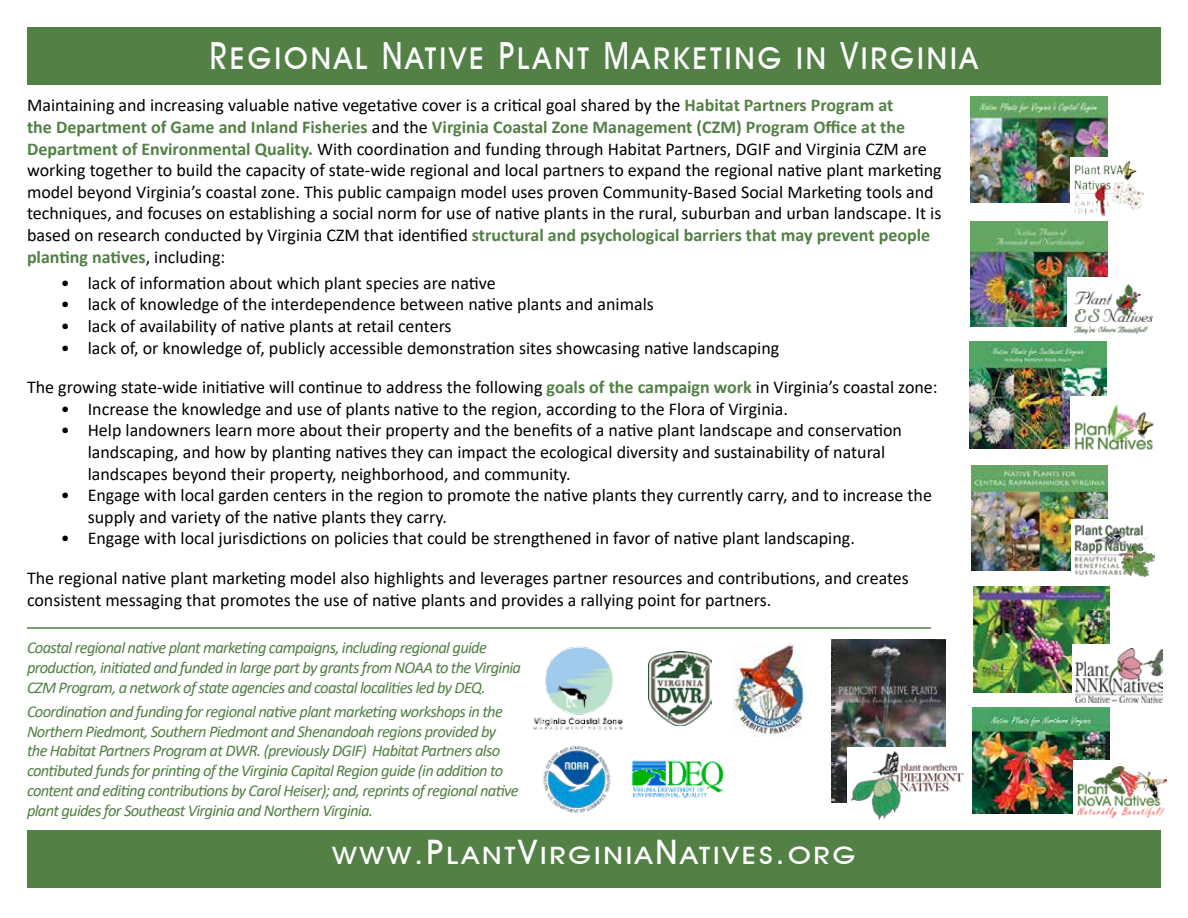
<style>
.page{position:relative;width:1188px;height:918px;background:#fff}
.page>*{position:absolute;margin:0;border:0;box-sizing:border-box;transform-origin:0 0}
.t1{font:500 30px "Avant Garde IT Cby BT";letter-spacing:.1em;color:#fff}
.t2{font:500 24px "Avant Garde IT Cby BT";letter-spacing:.1em;color:#fff;scale:1.2 1}
.t3{font:18px/21.6px "Calibri";color:#000}
.t4{font:italic 16.5px/19.8px "Calibri";letter-spacing:-.04em;color:#528045}
.s1{font-size:37.5px}
.s2{font-weight:700;color:#528045}
.s3{font-size:27px}
.s4{font-size:33.75px}
</style>
<div class="page">
<div style="left:27px;top:27px;width:1134px;height:57px;background:#528045"></div>
<div style="left:27px;top:831px;width:1134px;height:57px;background:#528045"></div>
<img style="left:831px;top:640px;width:115px;height:163px">
<img style="left:971px;top:96px;width:137px;height:106px">
<div style="left:1070px;top:158px;width:76px;height:63px;background:#fff"></div>
<img style="left:1074px;top:162px;width:69px;height:55px">
<img style="left:971px;top:221px;width:137px;height:106px">
<div style="left:1067px;top:277px;width:76px;height:64px;background:#fff"></div>
<img style="left:1074px;top:284px;width:79px;height:50px">
<img style="left:970px;top:341px;width:137px;height:107px">
<div style="left:1070px;top:397px;width:76px;height:63px;background:#fff"></div>
<img style="left:1075px;top:404px;width:79px;height:46px">
<img style="left:971px;top:465px;width:137px;height:105px">
<div style="left:1071px;top:519px;width:75px;height:63px;background:#fff"></div>
<img style="left:1074px;top:525px;width:81px;height:52px">
<img style="left:973px;top:587px;width:137px;height:105px">
<div style="left:1072px;top:644px;width:76px;height:63px;background:#fff"></div>
<img style="left:1075px;top:648px;width:88px;height:55px">
<img style="left:972px;top:707px;width:138px;height:107px">
<div style="left:1073px;top:760px;width:76px;height:63px;background:#fff"></div>
<img style="left:1078px;top:767px;width:88px;height:51px">
<img style="left:543px;top:745px;width:68px;height:68px">
<img style="left:733px;top:644px;width:73px;height:93px">
<img style="left:649px;top:651px;width:63px;height:74px">
<hr style="left:27px;top:627px;width:904px;height:2px;background:#528045">
<img style="left:632px;top:760px;width:92px;height:39px">
<img style="left:533px;top:646px;width:90px;height:85px">
<img style="left:842px;top:743px;width:130px;height:88px">
<h1 class="t1" style="left:210px;top:41px;width:770px"><span class="s1">R</span>EGIONAL <span class="s1">N</span>ATIVE <span class="s1">P</span>LANT <span class="s1">M</span>ARKETING IN <span class="s1">V</span>IRGINIA</h1>
<p class="t3" style="left:27px;top:94px;width:916px">Maintaining and increasing valuable native vegetative cover is a critical goal shared by the <span class="s2">Habitat Partners Program at<br>the Department of Game and Inland Fisheries</span> and the <span class="s2">Virginia Coastal Zone Management (CZM) Program Office at the Department of Environmental Quality.</span> With coordination and funding through Habitat Partners, DGIF and Virginia CZM are working together to build the capacity of state-wide regional and local partners to expand the regional native plant marketing model beyond Virginia’s coastal zone. This public campaign model uses proven Community-Based Social Marketing tools and techniques, and focuses on establishing a social norm for use of native plants in the rural, suburban and urban landscape. It is based on research conducted by Virginia CZM that identified <span class="s2">structural and psychological barriers that may prevent people planting natives</span>, including:</p>
<p class="t3" style="left:61px;top:271px;width:437px">• lack of information about which plant species are native</p>
<p class="t3" style="left:61px;top:293px;width:595px">• lack of knowledge of the interdependence between native plants and animals</p>
<p class="t3" style="left:61px;top:315px;width:392px">• lack of availability of native plants at retail centers</p>
<p class="t3" style="left:27px;top:327px;width:912px;line-height:39.6px;text-indent:34px">• lack of, or knowledge of, publicly accessible demonstration sites showcasing native landscaping<br>The growing state-wide initiative will continue to address the following <span class="s2">goals of the campaign work</span> in Virginia’s coastal zone:</p>
<p class="t3" style="left:61px;top:397px;width:729px">• Increase the knowledge and use of plants native to the region, according to the Flora of Virginia.</p>
<p class="t3" style="left:88px;top:419px;width:816px;text-indent:-27px">• Help landowners learn more about their property and the benefits of a native plant landscape and conservation landscaping, and how by planting natives they can impact the ecological diversity and sustainability of natural landscapes beyond their property, neighborhood, and community.</p>
<p class="t3" style="left:88px;top:484px;width:846px;text-indent:-27px">• Engage with local garden centers in the region to promote the native plants they currently carry, and to increase the supply and variety of the native plants they carry.</p>
<p class="t3" style="left:61px;top:527px;width:796px">• Engage with local jurisdictions on policies that could be strengthened in favor of native plant landscaping.</p>
<p class="t3" style="left:27px;top:567px;width:883px">The regional native plant marketing model also highlights and leverages partner resources and contributions, and creates consistent messaging that promotes the use of native plants and provides a rallying point for partners.</p>
<p class="t4" style="left:27px;top:637px;width:496px">Coastal regional native plant marketing campaigns, including regional guide production, initiated and funded in large part by grants from NOAA to the Virginia<br>CZM Program, a network of state agencies and coastal localities led by DEQ.</p>
<p class="t4" style="left:27px;top:701px;width:493px">Coordination and funding for regional native plant marketing workshops in the Northern Piedmont, Southern Piedmont and Shenandoah regions provided by the Habitat Partners Program at DWR. (previously DGIF) Habitat Partners also contibuted funds for printing of the Virginia Capital Region guide (in addition to content and editing contributions by Carol Heiser); and, reprints of regional native plant guides for Southeast Virginia and Northern Virginia.</p>
<h2 class="t2" style="left:333px;top:841px;width:437px">WWW<span class="s3">.</span><span class="s4">P</span>LANT<span class="s4">V</span>IRGINIA<span class="s4">N</span>ATIVES<span class="s3">.</span>ORG</h2>
</div>
